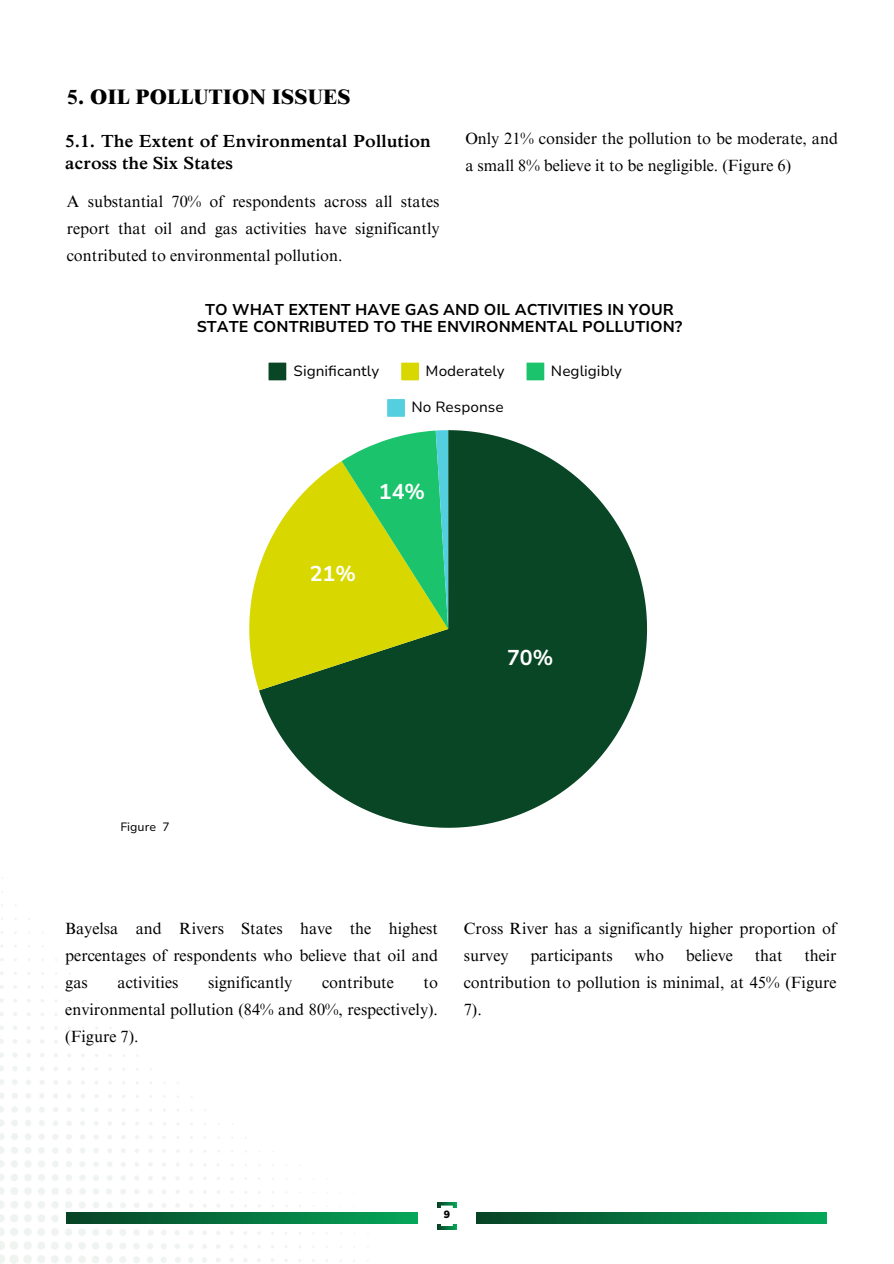
<style>
.page{position:relative;width:894px;height:1264px;background:#fff}
.page>*{position:absolute;margin:0;border:0;box-sizing:border-box;transform-origin:0 0}
.t1{font:700 21.3px "Nunito Sans 10 pt";color:#fff}
.t2{font:800 21px "Times NRMT Pro";letter-spacing:.005em;color:#000}
.t3{font:600 18px/22.5px "Times NRMT Pro";letter-spacing:.005em;color:#000}
.t4{font:16.2px/27px "Times NRMT Pro";color:#000;text-align:justify}
.t5{font:700 15.6px/16.8px "Nunito Sans 10 pt";color:#000;text-align:center}
.t6{font:14.7px "Nunito Sans 10 pt";color:#000}
.t7{font:12px "Nunito Sans 10 pt";color:#000}
.t8{font:900 10.5px "Nunito Sans 10 pt";color:#000}
</style>
<div class="page">
<img style="left:0;top:877px;width:368px;height:386px">
<svg style="left:437px;top:1202px;width:19px;height:27px"></svg>
<div style="left:433px;top:1207px;width:27px;height:16px;background:#fff"></div>
<svg style="left:476px;top:1212px;width:350px;height:11px;background:#06743f"></svg>
<svg style="left:67px;top:1212px;width:350px;height:11px;background:#06743f"></svg>
<svg style="left:268px;top:362px;width:18px;height:18px"></svg>
<svg style="left:401px;top:362px;width:18px;height:18px"></svg>
<svg style="left:526px;top:362px;width:18px;height:18px"></svg>
<svg style="left:387px;top:399px;width:18px;height:18px"></svg>
<svg style="left:259px;top:430px;width:388px;height:397px;fill:#084625"></svg>
<svg style="left:249px;top:461px;width:199px;height:229px;fill:#d8d800"></svg>
<svg style="left:341px;top:430px;width:107px;height:199px;background:#7ad04c"></svg>
<h3 class="t2" style="left:67px;top:89px;width:285px">5. OIL POLLUTION ISSUES</h3>
<p class="t3" style="left:65px;top:131px;width:367px">5.1. The Extent of Environmental Pollution across the Six States</p>
<h2 class="t4" style="left:67px;top:190px;width:374px">A substantial 70% of respondents across all states report that oil and gas activities have significantly contributed to environmental pollution.</h2>
<h3 class="t4" style="left:465px;top:127px;width:374px">Only 21% consider the pollution to be moderate, and a small 8% believe it to be negligible. (Figure 6)</h3>
<h1 class="t5" style="left:197px;top:302px;width:487px">TO WHAT EXTENT HAVE GAS AND OIL ACTIVITIES IN YOUR<br>STATE CONTRIBUTED TO THE ENVIRONMENTAL POLLUTION?</h1>
<p class="t6" style="left:293px;top:361px;width:87px">Significantly</p>
<p class="t6" style="left:425px;top:361px;width:81px">Moderately</p>
<p class="t6" style="left:551px;top:361px;width:72px">Negligibly</p>
<p class="t6" style="left:411px;top:397px;width:94px">No Response</p>
<h4 class="t1" style="left:379px;top:478px;width:48px">14%</h4>
<h1 class="t1" style="left:310px;top:559px;width:48px">21%</h1>
<h1 class="t1" style="left:507px;top:643px;width:48px">70%</h1>
<p class="t7" style="left:120px;top:818px;width:51px">Figure 7</p>
<p class="t4" style="left:65px;top:917px;width:374px">Bayelsa and Rivers States have the highest percentages of respondents who believe that oil and gas</p>
<p class="t4" style="left:117px;top:971px;width:62px">activities</p>
<p class="t4" style="left:208px;top:971px;width:86px">significantly</p>
<p class="t4" style="left:322px;top:971px;width:73px">contribute</p>
<p class="t4" style="left:65px;top:971px;width:374px;text-indent:358px">to environmental pollution (84% and 80%, respectively). (Figure 7).</p>
<h3 class="t4" style="left:463px;top:917px;width:374px">Cross River has a significantly higher proportion of survey</h3>
<h3 class="t4" style="left:463px;top:944px;width:374px;text-indent:340px">their contribution to pollution is minimal, at 45% (Figure 7).</h3>
<h3 class="t4" style="left:530px;top:944px;width:84px">participants</h3>
<h3 class="t4" style="left:634px;top:944px;width:31px">who</h3>
<h3 class="t4" style="left:685px;top:944px;width:49px">believe</h3>
<h3 class="t4" style="left:754px;top:944px;width:29px">that</h3>
<h1 class="t8" style="left:443px;top:1207px;width:8px">9</h1>
</div>
